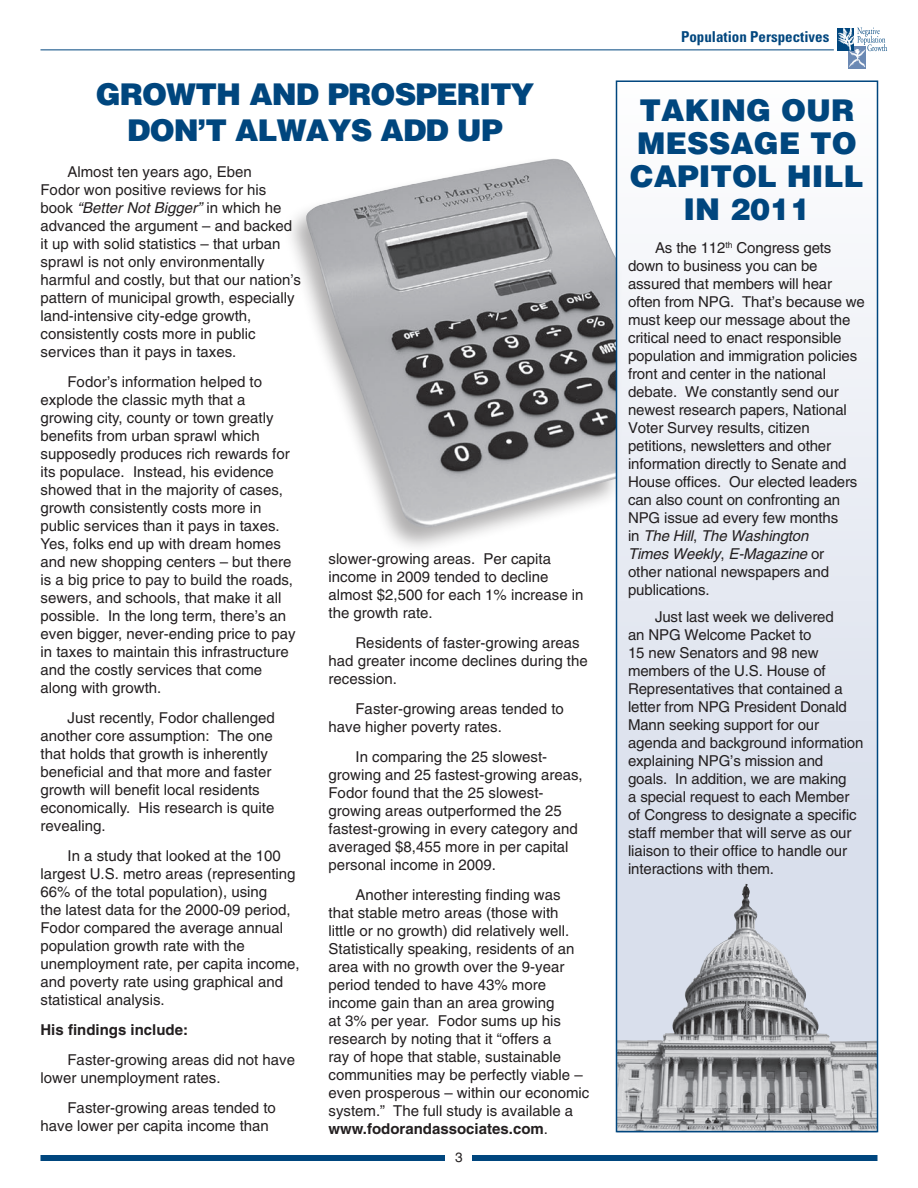
<style>
.page{position:relative;width:918px;height:1188px;background:#fff}
.page>*{position:absolute;margin:0;border:0;box-sizing:border-box;transform-origin:0 0}
.Headlines{font:900 30px/36px "Helvetica";letter-spacing:-.03em;color:#00467e;text-align:center}
.Headlines-2{font:900 30px/33px "Helvetica";color:#00467e}
.Body{font:15px/18px "Helvetica";color:#231f20}
.t1{font:700 condensed 15px "Univers";color:#00467e}
.t2{font:700 15px "Helvetica";color:#231f20}
.t3{font:13.5px "Helvetica";color:#231f20}
.s1{font-style:italic}
.s2{font-weight:700}
</style>
<div class="page">
<hr style="left:40px;top:50px;width:794px;height:1px;background:#00467e">
<div style="left:849px;top:46px;width:17px;height:23px;background:#6b89b4"></div>
<svg style="left:838px;top:27px;width:49px;height:41px"></svg>
<div style="left:40px;top:1155px;width:838px;height:6px;background:#00467e"></div>
<div style="left:445px;top:1149px;width:27px;height:16px;background:#fff"></div>
<div style="left:282px;top:155px;width:340px;height:398px;background:#231f20;opacity:.35"></div>
<img style="left:304px;top:159px;width:312px;height:370px">
<svg style="left:619px;top:155px;width:256px;height:729px;fill:#e8ecf3"></svg>
<img style="left:619px;top:884px;width:256px;height:245px">
<div style="left:616px;top:80px;width:262px;height:1052px;border:2px solid #00467e"></div>
<p class="Headlines" style="left:96px;top:76px;width:440px">GROWTH AND PROSPERITY<br>DON’T ALWAYS ADD UP</p>
<p class="Body" style="left:40px;top:163px;width:262px;text-indent:27px">Almost ten years ago, Eben<br>Fodor won positive reviews for his book <span class="s1">“Better Not Bigger”</span> in which he advanced the argument – and backed it up with solid statistics – that urban sprawl is not only environmentally harmful and costly, but that our nation’s pattern of municipal growth, especially land-intensive city-edge growth, consistently costs more in public services than it pays in taxes.</p>
<p class="Body" style="left:40px;top:373px;width:257px;text-indent:27px">Fodor’s information helped to explode the classic myth that a growing city, county or town greatly benefits from urban sprawl which supposedly produces rich rewards for its populace. Instead, his evidence showed that in the majority of cases, growth consistently costs more in public services than it pays in taxes.<br>Yes, folks end up with dream homes and new shopping centers – but there is a big price to pay to build the roads, sewers, and schools, that make it all possible. In the long term, there’s an even bigger, never-ending price to pay in taxes to maintain this infrastructure and the costly services that come along with growth.</p>
<p class="Body" style="left:40px;top:709px;width:236px;text-indent:27px">Just recently, Fodor challenged another core assumption: The one that holds that growth is inherently beneficial and that more and faster growth will benefit local residents economically. His research is quite revealing.</p>
<p class="Body" style="left:40px;top:847px;width:261px;text-indent:27px">In a study that looked at the 100 largest U.S. metro areas (representing 66% of the total population), using<br>the latest data for the 2000-09 period, Fodor compared the average annual population growth rate with the unemployment rate, per capita income, and poverty rate using graphical and statistical analysis.</p>
<p class="t2" style="left:40px;top:1020px;width:149px">His findings include:</p>
<p class="Body" style="left:40px;top:1051px;width:256px;text-indent:27px">Faster-growing areas did not have lower unemployment rates.</p>
<p class="Body" style="left:40px;top:1099px;width:237px;text-indent:27px">Faster-growing areas tended to have lower per capita income than</p>
<p class="Body" style="left:328px;top:549px;width:257px">slower-growing areas. Per capita income in 2009 tended to decline almost $2,500 for each 1% increase in the growth rate.</p>
<p class="Body" style="left:328px;top:633px;width:261px;text-indent:27px">Residents of faster-growing areas had greater income declines during the recession.</p>
<p class="Body" style="left:328px;top:699px;width:237px;text-indent:27px">Faster-growing areas tended to have higher poverty rates.</p>
<p class="Body" style="left:328px;top:747px;width:256px;text-indent:27px">In comparing the 25 slowest&shy;growing and 25 fastest-growing areas, Fodor found that the 25 slowest&shy;growing areas outperformed the 25 fastest-growing in every category and averaged $8,455 more in per capital personal income in 2009.</p>
<p class="Body" style="left:328px;top:885px;width:262px;text-indent:27px">Another interesting finding was<br>that stable metro areas (those with<br>little or no growth) did relatively well.<br>Statistically speaking, residents of an area with no growth over the 9-year period tended to have 43% more income gain than an area growing<br>at 3% per year. Fodor sums up his research by noting that it “offers a<br>ray of hope that stable, sustainable communities may be perfectly viable – even prosperous – within our economic system.” The full study is available a <span class="s2">www.fodorandassociates.com</span>.</p>
<p class="t3" style="left:455px;top:1150px;width:9px">3</p>
<p class="t1" style="left:681px;top:27px;width:150px">Population Perspectives</p>
<p class="Headlines-2" style="left:630px;top:93px;width:226px;text-indent:9px">TAKING OUR<br>MESSAGE TO<br>CAPITOL</p>
<p class="Headlines-2" style="left:684px;top:159px;width:160px;text-indent:103px">HILL<br>IN 2011</p>
<p class="Body" style="left:628px;top:238px;width:238px;text-indent:27px">As the 112<sup>th</sup> Congress gets down to business you can be assured that members will hear often from NPG. That’s because we must keep our message about the critical need to enact responsible population and immigration policies front and center in the national debate. We constantly send our newest research papers, National<br>Voter Survey results, citizen petitions, newsletters and other information directly to Senate and<br>House offices. Our elected leaders can also count on confronting an<br>NPG issue ad every few months<br>in <span class="s1">The Hill</span>, <span class="s1">The Washington<br>Times Weekly</span>, <span class="s1">E-Magazine</span> or<br>other national newspapers and publications.</p>
<p class="Body" style="left:628px;top:607px;width:237px;text-indent:27px">Just last week we delivered<br>an NPG Welcome Packet to<br>15 new Senators and 98 new members of the U.S. House of<br>Representatives that contained a letter from NPG President Donald<br>Mann seeking support for our agenda and background information explaining NPG’s mission and goals. In addition, we are making<br>a special request to each Member of Congress to designate a specific staff member that will serve as our liaison to their office to handle our interactions with them.</p>
</div>
